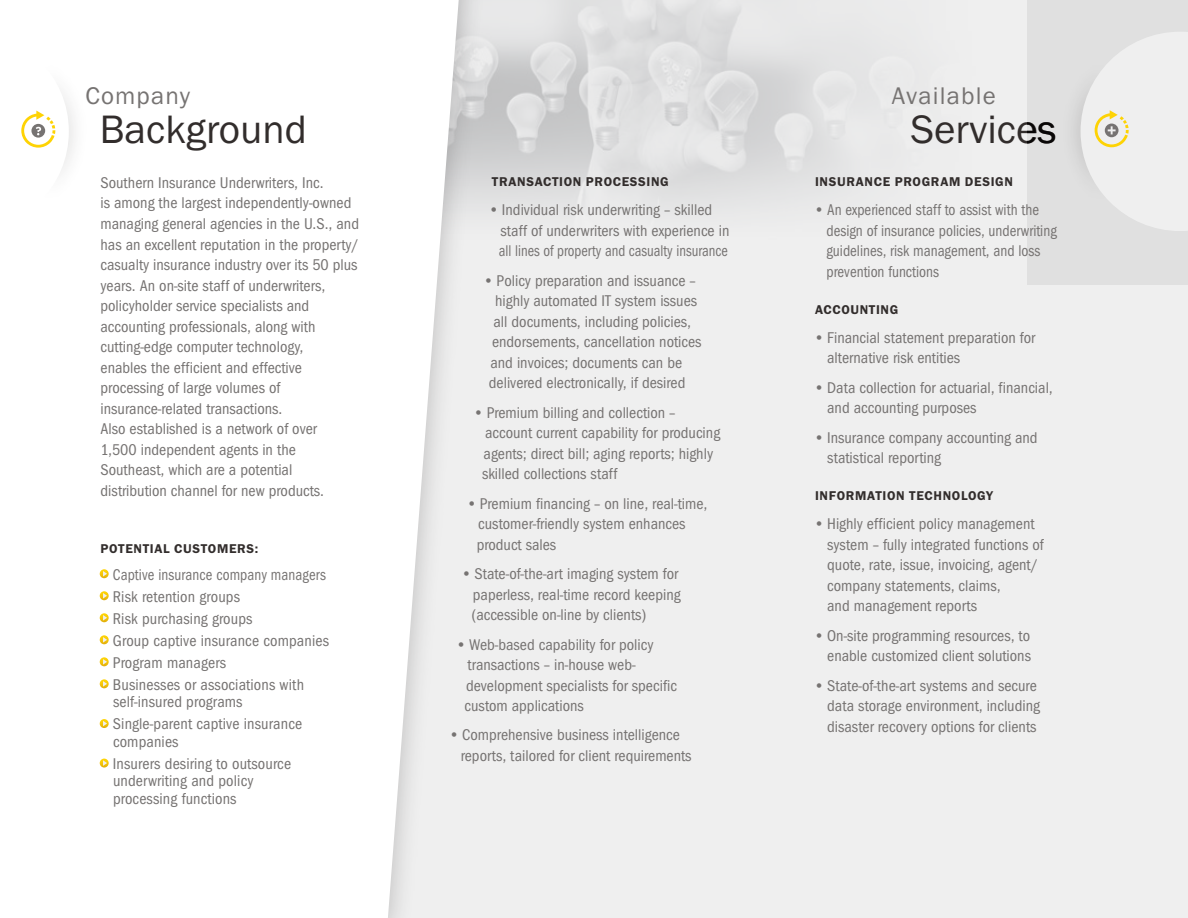
<style>
.page{position:relative;width:1188px;height:918px;background:#fff}
.page>*{position:absolute;margin:0;border:0;box-sizing:border-box;transform-origin:0 0}
.t1{font:41.1px "Franklin Got ITC";color:#322d2c}
.t2{font:24.9px "Franklin Got ITC";letter-spacing:.05em;color:#767372}
.t3{font:16.2px/20.5px "Franklin Got Cd ITC";color:#767372}
.t4{font:600 13.2px "Franklin Got ITC";letter-spacing:.05em;color:#322d2c}
</style>
<div class="page">
<div style="left:494px;top:0;width:694px;height:918px;background:#efefef"></div>
<img style="left:494px;top:0;width:486px;height:270px">
<svg style="left:99px;top:0;width:360px;height:918px"></svg>
<img style="left:69px;top:0;width:53px;height:284px">
<svg style="left:100px;top:569px;width:9px;height:9px"></svg>
<svg style="left:100px;top:591px;width:9px;height:9px"></svg>
<svg style="left:100px;top:613px;width:9px;height:9px"></svg>
<svg style="left:100px;top:635px;width:9px;height:9px"></svg>
<svg style="left:100px;top:657px;width:9px;height:9px"></svg>
<svg style="left:100px;top:679px;width:9px;height:9px"></svg>
<svg style="left:100px;top:719px;width:9px;height:9px"></svg>
<svg style="left:100px;top:759px;width:9px;height:9px"></svg>
<svg style="left:21px;top:75px;width:48px;height:113px"></svg>
<div style="left:1028px;top:0;width:160px;height:284px;background:#e0e0e0"></div>
<svg style="left:1081px;top:32px;width:107px;height:199px"></svg>
<h2 class="t2" style="left:85px;top:81px;width:106px">Company</h2>
<h1 class="t1" style="left:100px;top:105px;width:209px">Background</h1>
<p class="t3" style="left:101px;top:172px;width:260px">Southern Insurance Underwriters, Inc.<br>is among the largest independently-owned managing general agencies in the U.S., and has an excellent reputation in the property/ casualty insurance industry over its 50 plus years. An on-site staff of underwriters, policyholder service specialists and accounting professionals, along with cutting-edge computer technology,<br>enables the efficient and effective processing of large volumes of insurance-related transactions.<br>Also established is a network of over<br>1,500 independent agents in the Southeast, which are a potential distribution channel for new products.</p>
<p class="t4" style="left:101px;top:541px;width:159px">POTENTIAL CUSTOMERS:</p>
<p class="t3" style="left:101px;top:563px;width:227px">• Captive insurance company managers</p>
<p class="t3" style="left:101px;top:585px;width:141px">• Risk retention groups</p>
<p class="t3" style="left:101px;top:607px;width:154px">• Risk purchasing groups</p>
<p class="t3" style="left:101px;top:629px;width:230px">• Group captive insurance companies</p>
<p class="t3" style="left:101px;top:651px;width:127px">• Program managers</p>
<p class="t3" style="left:113px;top:675px;width:193px;line-height:17.5px;text-indent:-12px">• Businesses or associations with self-insured programs</p>
<p class="t3" style="left:113px;top:715px;width:191px;line-height:17.5px;text-indent:-12px">• Single-parent captive insurance companies</p>
<p class="t3" style="left:113px;top:754px;width:180px;line-height:17.5px;text-indent:-12px">• Insurers desiring to outsource underwriting and policy processing functions</p>
<p class="t4" style="left:492px;top:174px;width:178px">TRANSACTION PROCESSING</p>
<p class="t3" style="left:499px;top:199px;width:232px;text-indent:-9px">• Individual risk underwriting – skilled staff of underwriters with experience in all lines of property and casualty insurance</p>
<p class="t3" style="left:485px;top:270px;width:213px">• Policy preparation and issuance –</p>
<p class="t3" style="left:495px;top:290px;width:204px">highly automated IT system issues</p>
<p class="t3" style="left:494px;top:311px;width:199px">all documents, including policies,</p>
<p class="t3" style="left:492px;top:331px;width:211px">endorsements, cancellation notices</p>
<p class="t3" style="left:490px;top:352px;width:193px">and invoices; documents can be</p>
<p class="t3" style="left:489px;top:372px;width:198px">delivered electronically, if desired</p>
<p class="t3" style="left:482px;top:402px;width:240px;text-indent:-7px">• Premium billing and collection – account current capability for producing agents; direct bill; aging reports; highly skilled collections staff</p>
<p class="t3" style="left:477px;top:493px;width:232px;text-indent:-9px">• Premium financing – on line, real-time, customer-friendly system enhances product sales</p>
<p class="t3" style="left:471px;top:563px;width:211px;text-indent:-9px">• State-of-the-art imaging system for paperless, real-time record keeping (accessible on-line by clients)</p>
<p class="t3" style="left:465px;top:633px;width:214px;text-indent:-7px">• Web-based capability for policy transactions – in-house web&shy;development specialists for specific custom applications</p>
<p class="t3" style="left:461px;top:724px;width:232px;text-indent:-11px">• Comprehensive business intelligence reports, tailored for client requirements</p>
<h2 class="t2" style="left:892px;top:81px;width:105px">Available</h2>
<h1 class="t1" style="left:911px;top:105px;width:147px">Services</h1>
<p class="t4" style="left:815px;top:174px;width:199px">INSURANCE PROGRAM DESIGN</p>
<p class="t3" style="left:827px;top:199px;width:232px;text-indent:-11px">• An experienced staff to assist with the design of insurance policies, underwriting guidelines, risk management, and loss prevention functions</p>
<p class="t4" style="left:815px;top:301px;width:85px">ACCOUNTING</p>
<p class="t3" style="left:827px;top:327px;width:210px;text-indent:-12px">• Financial statement preparation for alternative risk entities</p>
<p class="t3" style="left:827px;top:377px;width:227px;text-indent:-12px">• Data collection for actuarial, financial, and accounting purposes</p>
<p class="t3" style="left:827px;top:427px;width:212px;text-indent:-12px">• Insurance company accounting and statistical reporting</p>
<p class="t4" style="left:815px;top:488px;width:179px">INFORMATION TECHNOLOGY</p>
<p class="t3" style="left:827px;top:513px;width:218px;text-indent:-12px">• Highly efficient policy management system – fully integrated functions of quote, rate, issue, invoicing, agent/ company statements, claims,<br>and management reports</p>
<p class="t3" style="left:815px;top:625px;width:217px;text-align:right">• On-site programming resources, to enable customized client solutions</p>
<p class="t3" style="left:827px;top:674px;width:214px;text-indent:-12px">• State-of-the-art systems and secure data storage environment, including disaster recovery options for clients</p>
</div>
